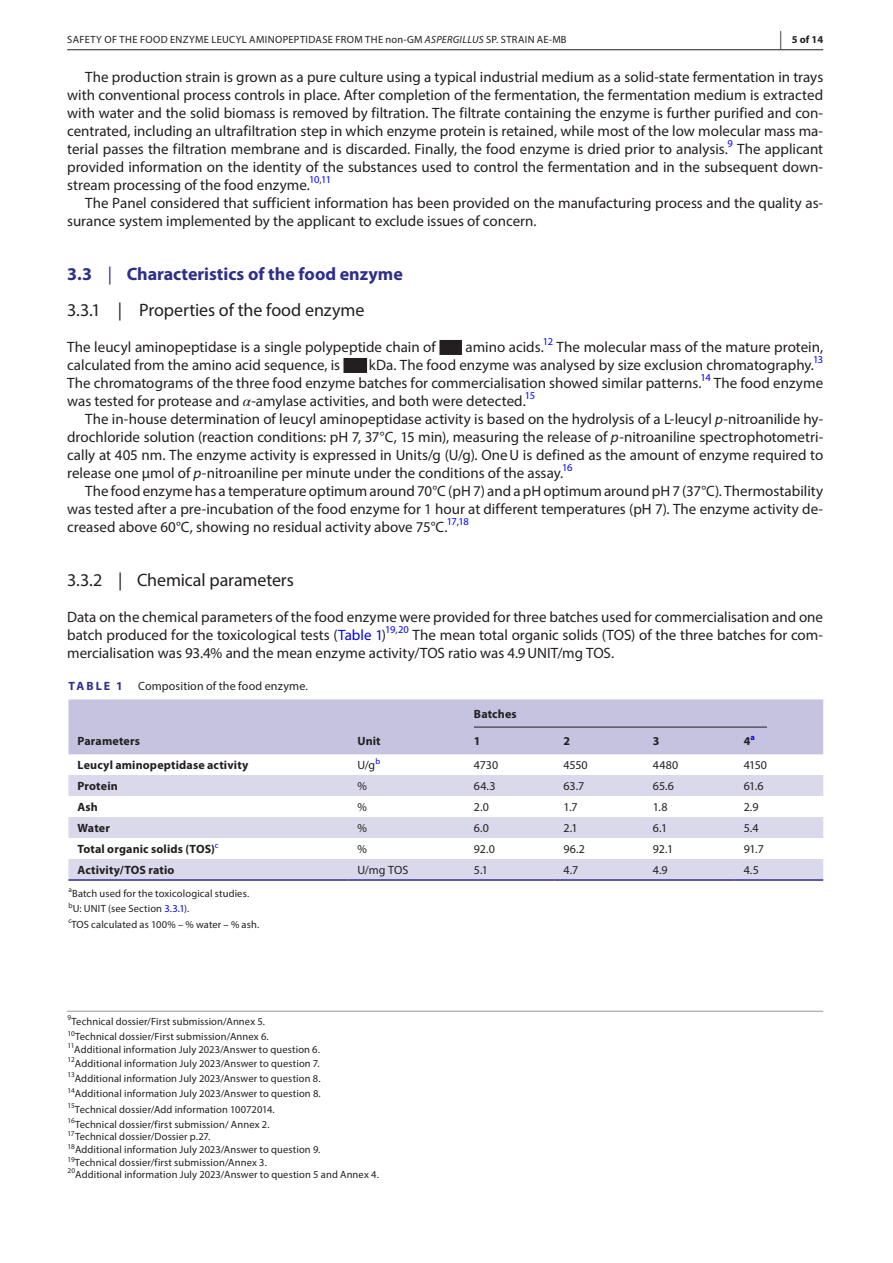
<style>
.page{position:relative;width:893px;height:1263px;background:#fff}
.page>*{position:absolute;margin:0;border:0;box-sizing:border-box;transform-origin:0 0}
.t1{font:700 18px/36px "Myriad Pro";color:#2e2e8d}
.t2{font:18px "Myriad Pro";letter-spacing:-.005em;color:#231f20}
.t3{font:15px/18px "Myriad Pro";color:#231f20;text-align:justify}
.t4{font:12px "Myriad Pro";letter-spacing:.005em;color:#231f20}
.t5{font:700 12px "Myriad Pro";letter-spacing:.01em;color:#231f20}
.t6{font:700 12px "Myriad Pro";letter-spacing:.165em;color:#2e2e8d}
.t7{font:10.5px/15.8px "Myriad Pro";letter-spacing:.01em;color:#231f20}
.t8{font:10.5px "Myriad Pro";letter-spacing:.035em;color:#231f20}
.t9{font:10.5px "Myriad Pro";letter-spacing:-.045em;color:#00f}
.t10{font:700 10.5px "Myriad Pro";color:#231f20}
.t11{font:8.4px "Myriad Pro";color:#00f}
.t12{font:700 8.4px "Myriad Pro";color:#00f}
.t13{font:7.35px "Myriad Pro";letter-spacing:-.04em;color:#231f20}
.s1{font-style:italic}
.s2{font-size:18.6px}
.s3{color:#231f20}
.s4{font-weight:400}
.s5{font-weight:400;color:#231f20}
.s6{font-family:"STIX";font-style:italic}
.s7{color:#00f}
</style>
<div class="page">
<hr style="left:67px;top:49px;width:756px;height:1px;background:#231f20">
<div style="left:439px;top:340px;width:23px;height:15px;background:#231f20"></div>
<div style="left:343px;top:358px;width:24px;height:15px;background:#231f20"></div>
<hr style="left:67px;top:1011px;width:756px;height:1px;background:#939598">
<div style="left:68px;top:699px;width:755px;height:55px;background:#c5c3df"></div>
<svg style="left:68px;top:775px;width:755px;height:104px;fill:#dad8eb"></svg>
<hr style="left:68px;top:879px;width:280px;height:2px;background:#2e2e8d">
<hr style="left:348px;top:879px;width:117px;height:2px;background:#2e2e8d">
<hr style="left:465px;top:879px;width:89px;height:2px;background:#2e2e8d">
<hr style="left:554px;top:879px;width:90px;height:2px;background:#2e2e8d">
<hr style="left:644px;top:879px;width:91px;height:2px;background:#2e2e8d">
<hr style="left:735px;top:879px;width:88px;height:2px;background:#2e2e8d">
<hr style="left:474px;top:727px;width:293px;height:1px;background:#231f20">
<p class="t8" style="left:67px;top:33px;width:501px">SAFETY OF THE FOOD ENZYME LEUCYL AMINOPEPTIDASE FROM THE non-GM <span class="s1">ASPERGILLUS</span> SP. STRAIN AE-MB</p>
<p class="t10" style="left:780px;top:32px;width:45px"><span class="s2">|</span> 5 of 14</p>
<p class="t3" style="left:67px;top:68px;width:758px;text-indent:18px">The production strain is grown as a pure culture using a typical industrial medium as a solid-state fermentation in trays with conventional process controls in place. After completion of the fermentation, the fermentation medium is extracted with water and the solid biomass is removed by filtration. The filtrate containing the enzyme is further purified and con&shy;centrated, including an ultrafiltration step in which enzyme protein is retained, while most of the low molecular mass ma&shy;terial passes the filtration membrane and is discarded. Finally, the food enzyme is dried prior to analysis.</p>
<p class="t9" style="left:728px;top:137px;width:7px">9</p>
<p class="t3" style="left:67px;top:140px;width:757px;text-indent:670px">The applicant provided information on the identity of the substances used to control the fermentation and in the subsequent down&shy;stream processing of the food enzyme.</p>
<p class="t9" style="left:309px;top:173px;width:24px">10<span class="s3">,</span>11</p>
<p class="t3" style="left:67px;top:194px;width:757px;text-indent:18px">The Panel considered that sufficient information has been provided on the manufacturing process and the quality as&shy;surance system implemented by the applicant to exclude issues of concern.</p>
<p class="t1" style="left:67px;top:255px;width:337px">3.3 <span class="s4">|</span> Characteristics of the food enzyme<br><span class="s5">3.3.1 | Properties of the food enzyme</span></p>
<p class="t3" style="left:67px;top:338px;width:370px">The leucyl aminopeptidase is a single polypeptide chain of</p>
<p class="t3" style="left:465px;top:338px;width:80px">amino acids.</p>
<p class="t9" style="left:543px;top:335px;width:12px">12</p>
<p class="t3" style="left:557px;top:338px;width:268px">The molecular mass of the mature protein,</p>
<p class="t3" style="left:67px;top:356px;width:274px">calculated from the amino acid sequence, is</p>
<p class="t3" style="left:369px;top:356px;width:446px">kDa. The food enzyme was analysed by size exclusion chromatography.</p>
<p class="t9" style="left:813px;top:353px;width:12px">13</p>
<p class="t3" style="left:67px;top:374px;width:636px">The chromatograms of the three food enzyme batches for commercialisation showed similar patterns.</p>
<p class="t9" style="left:700px;top:371px;width:12px">14</p>
<p class="t3" style="left:714px;top:374px;width:111px">The food enzyme</p>
<p class="t3" style="left:67px;top:392px;width:460px">was tested for protease and <span class="s6">α</span>-amylase activities, and both were detected.</p>
<p class="t9" style="left:525px;top:389px;width:12px">15</p>
<p class="t3" style="left:67px;top:410px;width:758px;text-indent:18px">The in-house determination of leucyl aminopeptidase activity is based on the hydrolysis of a L-leucyl <span class="s1">p</span>-nitroanilide hy&shy;drochloride solution (reaction conditions: pH 7, 37°C, 15 min), measuring the release of <span class="s1">p</span>-nitroaniline spectrophotometri&shy;cally at 405 nm. The enzyme activity is expressed in Units/g (U/g). OneU is defined as the amount of enzyme required to release one μmol of <span class="s1">p</span>-nitroaniline per minute under the conditions of the assay.</p>
<p class="t9" style="left:562px;top:461px;width:12px">16</p>
<p class="t3" style="left:67px;top:482px;width:758px;text-indent:18px">The food enzyme has a temperature optimum around 70°C (pH 7) and a pH optimum around pH 7 (37°C). Thermostability was tested after a pre-incubation of the food enzyme for 1 hour at different temperatures (pH 7). The enzyme activity de&shy;creased above 60°C, showing no residual activity above 75°C.</p>
<p class="t9" style="left:447px;top:515px;width:24px">17<span class="s3">,</span>18</p>
<p class="t2" style="left:67px;top:569px;width:228px">3.3.2 | Chemical parameters</p>
<p class="t3" style="left:67px;top:608px;width:757px">Data on the chemical parameters of the food enzyme were provided for three batches used for commercialisation and one batch produced for the toxicological tests (<span class="s7">Table 1</span>)</p>
<p class="t9" style="left:385px;top:623px;width:25px">19<span class="s3">,</span>20</p>
<p class="t3" style="left:67px;top:626px;width:757px;text-indent:345px">The mean total organic solids (TOS) of the three batches for com&shy;mercialisation was 93.4% and the mean enzyme activity/TOS ratio was 4.9UNIT/mg TOS.</p>
<p class="t6" style="left:69px;top:678px;width:56px">TABLE 1</p>
<p class="t4" style="left:138px;top:678px;width:171px">Composition of the food enzyme.</p>
<p class="t5" style="left:77px;top:733px;width:64px">Parameters</p>
<p class="t5" style="left:357px;top:733px;width:25px">Unit</p>
<p class="t11" style="left:375px;top:756px;width:6px">b</p>
<p class="t5" style="left:77px;top:757px;width:172px">Leucyl aminopeptidase activity</p>
<p class="t4" style="left:357px;top:757px;width:19px">U/g</p>
<p class="t5" style="left:474px;top:706px;width:44px">Batches</p>
<p class="t5" style="left:474px;top:733px;width:8px">1</p>
<p class="t5" style="left:563px;top:733px;width:8px">2</p>
<p class="t5" style="left:653px;top:733px;width:8px">3</p>
<p class="t5" style="left:744px;top:733px;width:8px">4</p>
<p class="t12" style="left:751px;top:731px;width:6px">a</p>
<p class="t4" style="left:474px;top:757px;width:26px">4730</p>
<p class="t4" style="left:563px;top:757px;width:26px">4550</p>
<p class="t4" style="left:653px;top:757px;width:27px">4480</p>
<p class="t4" style="left:744px;top:757px;width:25px">4150</p>
<p class="t5" style="left:77px;top:778px;width:42px">Protein</p>
<p class="t4" style="left:357px;top:778px;width:11px">%</p>
<p class="t4" style="left:474px;top:778px;width:23px">64.3</p>
<p class="t4" style="left:563px;top:778px;width:22px">63.7</p>
<p class="t4" style="left:653px;top:778px;width:22px">65.6</p>
<p class="t4" style="left:744px;top:778px;width:22px">61.6</p>
<p class="t5" style="left:77px;top:799px;width:22px">Ash</p>
<p class="t4" style="left:357px;top:799px;width:11px">%</p>
<p class="t4" style="left:474px;top:799px;width:17px">2.0</p>
<p class="t4" style="left:563px;top:799px;width:16px">1.7</p>
<p class="t4" style="left:653px;top:799px;width:16px">1.8</p>
<p class="t4" style="left:744px;top:799px;width:16px">2.9</p>
<p class="t5" style="left:77px;top:820px;width:34px">Water</p>
<p class="t4" style="left:357px;top:820px;width:11px">%</p>
<p class="t4" style="left:474px;top:820px;width:17px">6.0</p>
<p class="t4" style="left:563px;top:820px;width:16px">2.1</p>
<p class="t4" style="left:653px;top:820px;width:16px">6.1</p>
<p class="t4" style="left:744px;top:820px;width:16px">5.4</p>
<p class="t5" style="left:77px;top:841px;width:139px">Total organic solids (TOS)</p>
<p class="t11" style="left:215px;top:840px;width:5px">c</p>
<p class="t4" style="left:357px;top:841px;width:11px">%</p>
<p class="t4" style="left:474px;top:841px;width:23px">92.0</p>
<p class="t4" style="left:563px;top:841px;width:23px">96.2</p>
<p class="t4" style="left:653px;top:841px;width:22px">92.1</p>
<p class="t4" style="left:744px;top:841px;width:22px">91.7</p>
<p class="t5" style="left:77px;top:862px;width:99px">Activity/TOS ratio</p>
<p class="t4" style="left:357px;top:862px;width:52px">U/mg TOS</p>
<p class="t4" style="left:474px;top:862px;width:16px">5.1</p>
<p class="t4" style="left:563px;top:862px;width:16px">4.7</p>
<p class="t4" style="left:653px;top:862px;width:16px">4.9</p>
<p class="t4" style="left:744px;top:862px;width:17px">4.5</p>
<p class="t7" style="left:68px;top:885px;width:192px"><sup>a</sup>Batch used for the toxicological studies. <sup>b</sup>U: UNIT (see Section <span class="s7">3.3.1</span>).<br><sup>c</sup>TOS calculated as 100% – % water – % ash.</p>
<p class="t7" style="left:68px;top:1014px;width:203px;line-height:15.3px"><sup>9</sup>Technical dossier/First submission/Annex 5.<br><sup>10</sup>Technical dossier/First submission/Annex 6.</p>
<p class="t7" style="left:68px;top:1043px;width:254px;line-height:13.4px"><sup>11</sup>Additional information July 2023/Answer to question 6.<br><sup>12</sup>Additional information July 2023/Answer to question 7.</p>
<p class="t13" style="left:68px;top:1070px;width:9px">13</p>
<p class="t7" style="left:75px;top:1070px;width:247px">Additional information July 2023/Answer to question 8.</p>
<p class="t13" style="left:68px;top:1085px;width:9px">14</p>
<p class="t7" style="left:75px;top:1086px;width:247px">Additional information July 2023/Answer to question 8.</p>
<p class="t13" style="left:68px;top:1101px;width:9px">15</p>
<p class="t7" style="left:75px;top:1101px;width:201px">Technical dossier/Add information 10072014.</p>
<p class="t13" style="left:68px;top:1116px;width:9px">16</p>
<p class="t7" style="left:75px;top:1116px;width:196px">Technical dossier/first submission/ Annex 2.</p>
<p class="t13" style="left:68px;top:1129px;width:9px">17</p>
<p class="t7" style="left:75px;top:1129px;width:137px">Technical dossier/Dossier p.27.</p>
<p class="t13" style="left:68px;top:1141px;width:9px">18</p>
<p class="t7" style="left:75px;top:1142px;width:247px">Additional information July 2023/Answer to question 9.</p>
<p class="t13" style="left:68px;top:1155px;width:9px">19</p>
<p class="t7" style="left:75px;top:1155px;width:193px">Technical dossier/first submission/Annex 3.</p>
<p class="t13" style="left:68px;top:1166px;width:9px">20</p>
<p class="t7" style="left:75px;top:1166px;width:305px">Additional information July 2023/Answer to question 5 and Annex 4.</p>
</div>
